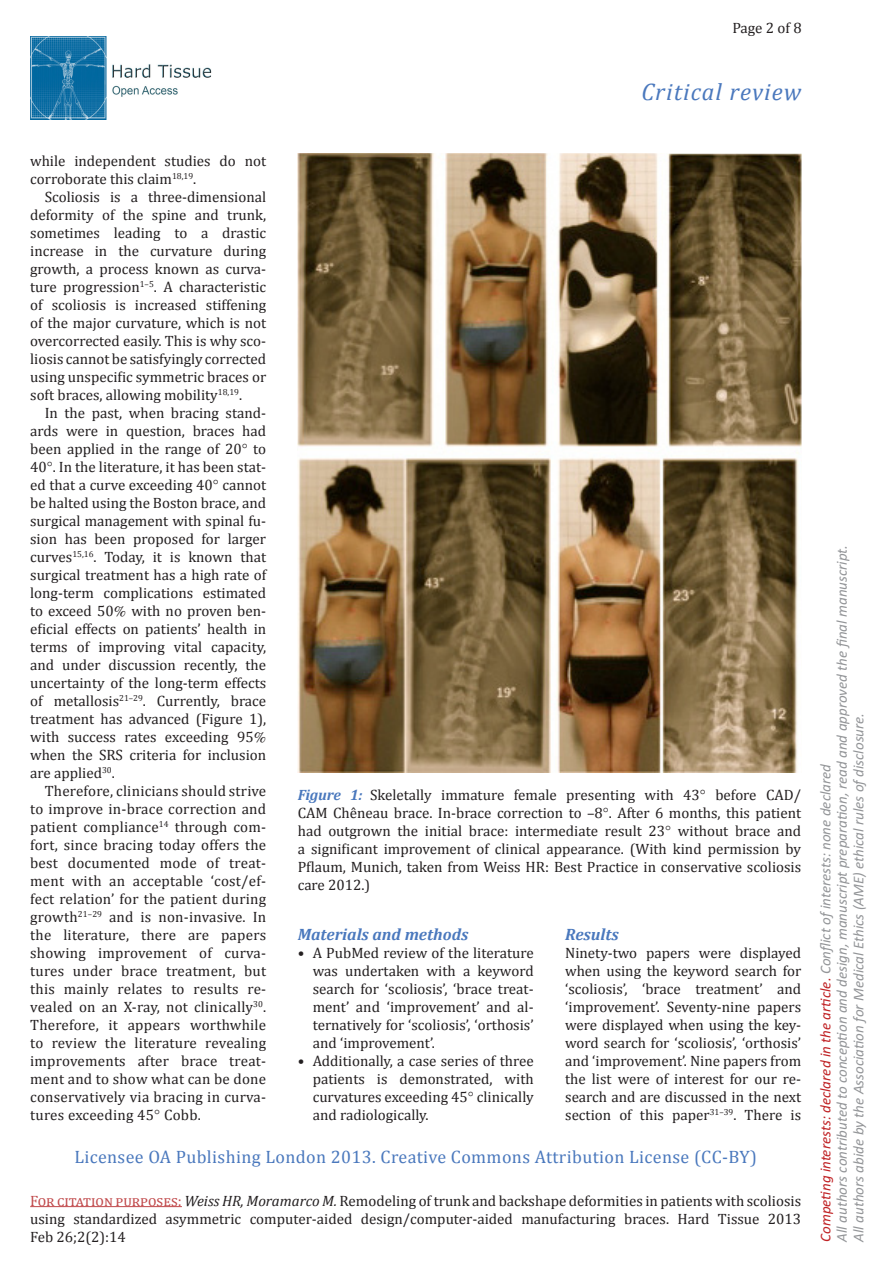
<style>
.page{position:relative;width:894px;height:1263px;background:#fff}
.page>*{position:absolute;margin:0;border:0;box-sizing:border-box;transform-origin:0 0}
.t1{font:italic 24px "Cambria";letter-spacing:.045em;color:#4a78bd}
.t2{font:18px "Cambria";letter-spacing:.02em;color:#4a78bd}
.t3{font:italic 700 16.5px "Cambria";color:#4a78bd}
.Ind_text{font:15px/18px "Cambria";color:#231f20;text-align:justify}
.Fig_cap{font:15px/18px "Cambria";color:#231f20;text-align:justify}
.Flex_text{font:15px/18px "Cambria";color:#231f20;text-align:justify}
.t4{font:italic 15px/16.5px "Calibri";color:#939598}
.Pg_RH{font:15px "Cambria";color:#231f20}
.s1{font-weight:700;font-style:italic;color:#4a78bd}
.s2{color:#c0484a}
.s3{font-style:italic}
.s4{color:#c02225}
</style>
<div class="page">
<hr style="left:30px;top:1206px;width:152px;height:1px;background:#c0484a">
<img style="left:30px;top:36px;width:181px;height:84px">
<img style="left:297px;top:154px;width:503px;height:618px">
<p class="Pg_RH" style="left:732px;top:19px;width:71px">Page 2 of 8</p>
<h1 class="t1" style="left:641px;top:77px;width:161px">Critical review</h1>
<p class="Ind_text" style="left:30px;top:151px;width:237px">while independent studies do not corroborate this claim<sup>18,19</sup>.</p>
<p class="Ind_text" style="left:30px;top:187px;width:237px;text-indent:14px">Scoliosis is a three-dimensional deformity of the spine and trunk, sometimes leading to a drastic increase in the curvature during growth, a process known as curva&shy;ture progression<sup>1–5</sup>. A characteristic of scoliosis is increased stiffening of the major curvature, which is not overcorrected easily. This is why sco&shy;liosis cannot be satisfyingly corrected using unspecific symmetric braces or soft braces, allowing mobility<sup>18,19</sup>.</p>
<p class="Ind_text" style="left:30px;top:403px;width:237px;text-align:left;text-indent:14px">In the past, when bracing stand&shy;ards were in question, braces had been applied in the range of 20 to 40 . In the literature, it has been stat&shy;ed that a curve exceeding 40 cannot be halted using the Boston brace, and surgical management with spinal fu&shy;sion has been proposed for larger curves<sup>15,16</sup>. Today, it is known that surgical treatment has a high rate of long-term complications estimated to exceed 50 with no proven ben&shy;eficial effects on patients’ health in terms of improving vital capacity, and under discussion recently, the uncertainty of the long-term effects of metallosis<sup>21–29</sup>. Currently, brace treatment has advanced (Figure 1), with success rates exceeding 95 when the SRS criteria for inclusion are applied<sup>30</sup>.</p>
<p class="Ind_text" style="left:30px;top:781px;width:237px;text-indent:14px">Therefore, clinicians should strive to improve in-brace correction and patient compliance<sup>14</sup> through com&shy;fort, since bracing today offers the best documented mode of treat&shy;ment with an acceptable ‘cost/ef&shy;fect relation’ for the patient during growth<sup>21–29</sup> and is non-invasive. In the literature, there are papers showing improvement of curva&shy;tures under brace treatment, but this mainly relates to results re&shy;vealed on an X-ray, not clinically<sup>30</sup>.<br>Therefore, it appears worthwhile to review the literature revealing improvements after brace treat&shy;ment and to show what can be done conservatively via bracing in curva&shy;tures exceeding 45 Cobb.</p>
<p class="Fig_cap" style="left:297px;top:785px;width:505px"><span class="s1">Figure 1:</span> Skeletally immature female presenting with 43 before CAD/ CAM Chêneau brace. In-brace correction to –8 . After 6 months, this patient had outgrown the initial brace: intermediate result 23 without brace and a significant improvement of clinical appearance. (With kind permission by Pflaum, Munich, taken from Weiss HR: Best Practice in conservative scoliosis care 2012.)</p>
<h1 class="t3" style="left:297px;top:924px;width:172px">Materials and methods</h1>
<p class="Ind_text" style="left:312px;top:943px;width:222px;text-indent:-15px">• A PubMed review of the literature was undertaken with a keyword search for ‘scoliosis’, ‘brace treat&shy;ment’ and ‘improvement’ and al&shy;ternatively for ‘scoliosis’, ‘orthosis’ and ‘improvement’.</p>
<p class="Ind_text" style="left:312px;top:1051px;width:222px;text-indent:-15px">• Additionally, a case series of three patients is demonstrated, with curvatures exceeding 45 clinically and radiologically.</p>
<h1 class="t3" style="left:565px;top:924px;width:55px">Results</h1>
<p class="Flex_text" style="left:565px;top:943px;width:237px">Ninety-two papers were displayed when using the keyword search for ‘scoliosis’, ‘brace treatment’ and ‘improvement’. Seventy-nine papers were displayed when using the key&shy;word search for ‘scoliosis’, ‘orthosis’ and ‘improvement’. Nine papers from the list were of interest for our re&shy;search and are discussed in the next section of this paper<sup>31–39</sup>. There is</p>
<p class="t2" style="left:74px;top:1146px;width:684px">Licensee OA Publishing London 2013. Creative Commons Attribution License (CC-BY)</p>
<p class="Ind_text" style="left:30px;top:1191px;width:772px"><span class="s2">For citation purposes:</span> <span class="s3">Weiss HR, Moramarco M.</span> Remodeling of trunk and backshape deformities in patients with scoliosis using standardized asymmetric computer-aided design/computer-aided manufacturing braces. Hard Tissue 2013<br>Feb 26;2(2):14</p>
<p class="t4" style="left:816px;top:1241px;width:698px;rotate:-90deg"><span class="s4">Competing interests: declared in the article.</span> Conflict ofinterests: none declared<br>All authors contributed to conception and design, manuscript preparation, read and approved the final manuscript.<br>All authors abide by the Association for Medical Ethics (AME) ethical rules ofdisclosure.</p>
</div>
